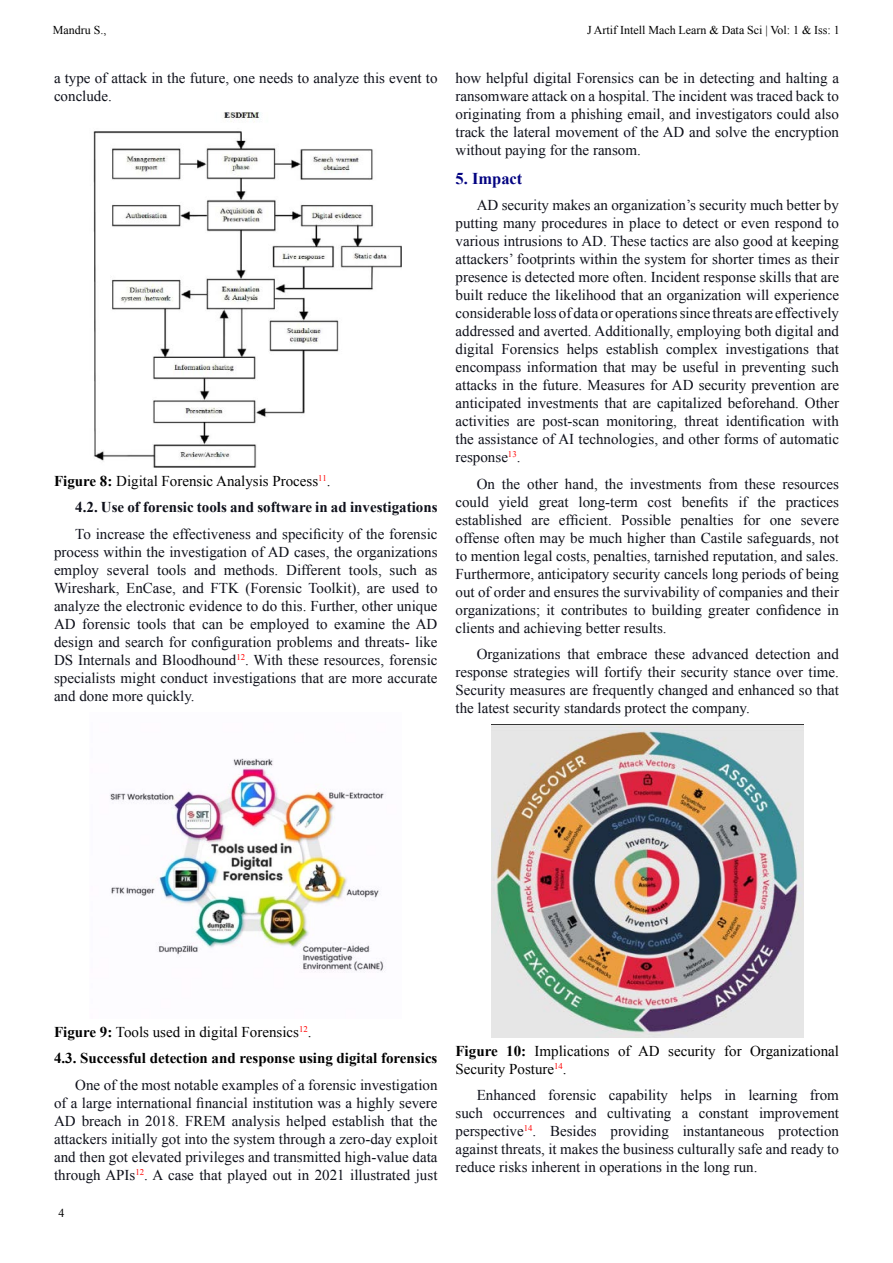
<style>
.page{position:relative;width:893px;height:1263px;background:#fff}
.page>*{position:absolute;margin:0;border:0;box-sizing:border-box;transform-origin:0 0}
.t1{font:700 16.5px "Times New Roman";color:#030381}
.t2{font:15px/18px "Times New Roman";color:#0e101a}
.t3{font:700 15px/26.5px "Times New Roman";color:#000}
.t4{font:700 15px/26.5px "Times New Roman";color:#0e101a}
.t5{font:15px "Times New Roman";color:#000}
.t6{font:12px "Times New Roman";color:#000}
.t7{font:8.7px "Times New Roman";color:#f00}
.s1{font-size:15px;color:#000}
.s2{color:#000}
.s3{font-weight:400;color:#000}
.s4{font-size:15px;color:#0e101a}
.s5{font-weight:400}
</style>
<div class="page">
<img style="left:93px;top:113px;width:309px;height:354px">
<img style="left:110px;top:758px;width:275px;height:215px">
<img style="left:491px;top:725px;width:312px;height:312px">
<p class="t6" style="left:53px;top:22px;width:55px">Mandru S.,</p>
<p class="t2" style="left:54px;top:69px;width:385px">a type of attack in the future, one needs to analyze this event to conclude.</p>
<p class="t7" style="left:318px;top:472px;width:14px">11<span class="s1">.</span></p>
<p class="t4" style="left:75px;top:467px;width:364px;text-indent:-21px"><span class="s2">Figure 8:</span> <span class="s3">Digital Forensic Analysis Process<br></span>4.2. Use of forensic tools and software in ad investigations</p>
<p class="t2" style="left:54px;top:524px;width:385px;text-align:right">To increase the effectiveness and specificity of the forensic process within the investigation of AD cases, the organizations as</p>
<p class="t2" style="left:54px;top:560px;width:46px">employ</p>
<p class="t2" style="left:54px;top:578px;width:385px">Wireshark, EnCase, and FTK (Forensic Toolkit ,) are used to</p>
<p class="t2" style="left:54px;top:596px;width:385px">analyze the electronic evidence to do this. Further, other unique</p>
<p class="t2" style="left:54px;top:614px;width:385px">AD forensic tools that can be employed to examine the AD</p>
<p class="t2" style="left:54px;top:632px;width:385px">design and search for configuration problems and threats- like</p>
<p class="t2" style="left:254px;top:650px;width:185px">With these resources, forensic</p>
<p class="t2" style="left:107px;top:560px;width:44px">several</p>
<p class="t2" style="left:157px;top:560px;width:31px">tools</p>
<p class="t2" style="left:194px;top:560px;width:23px">and</p>
<p class="t2" style="left:224px;top:560px;width:56px">methods.</p>
<p class="t2" style="left:286px;top:560px;width:56px">Different</p>
<p class="t2" style="left:349px;top:560px;width:34px">tools,</p>
<p class="t2" style="left:390px;top:560px;width:29px">such</p>
<p class="t7" style="left:236px;top:651px;width:14px">12<span class="s4">.</span></p>
<p class="t2" style="left:54px;top:650px;width:385px">DS Internals and Bloodhound<br>specialists might conduct investigations that are more accurate and done more quickly.</p>
<p class="t6" style="left:587px;top:22px;width:254px">J Artif Intell Mach Learn &amp; Data Sci | Vol 1: &amp; Iss 1:</p>
<p class="t2" style="left:455px;top:69px;width:385px;text-align:justify">how helpful digital Forensics can be in detecting and halting a ransomware attack on a hospital. The incident was traced back to originating from a phishing email, and investigators could also track the lateral movement of the AD and solve the encryption without paying for the ransom.</p>
<p class="t1" style="left:455px;top:167px;width:68px">5. Impact</p>
<p class="t2" style="left:455px;top:196px;width:385px;text-align:right">AD security makes an organization s’ security much better by putting many procedures in place to detect or even respond to various intrusions to AD. These tactics are also good at keeping attackers’ footprints within the system for shorter times as their presence is detected more often. Incident response skills that are built reduce the likelihood that an organization will experience considerablelossofdataoroperationssincethreatsareeffectively addressed and averted. Additionally, employing both digital and that</p>
<p class="t2" style="left:455px;top:340px;width:40px">digital</p>
<p class="t2" style="left:455px;top:358px;width:385px">encompass information that may be useful in preventing such</p>
<p class="t2" style="left:455px;top:376px;width:385px">attacks in the future. Measures for AD security prevention are</p>
<p class="t2" style="left:455px;top:394px;width:385px">anticipated investments that are capitalized beforehand. Other</p>
<p class="t2" style="left:812px;top:412px;width:28px">with</p>
<p class="t2" style="left:501px;top:340px;width:59px">Forensics</p>
<p class="t2" style="left:567px;top:340px;width:33px">helps</p>
<p class="t2" style="left:606px;top:340px;width:54px">establish</p>
<p class="t2" style="left:666px;top:340px;width:53px">complex</p>
<p class="t2" style="left:725px;top:340px;width:85px">investigations</p>
<p class="t2" style="left:455px;top:412px;width:385px">activities<br>the assistance of AI technologies, and other forms of automatic</p>
<p class="t7" style="left:508px;top:448px;width:14px">13<span class="s4">.</span></p>
<p class="t2" style="left:607px;top:412px;width:72px">monitoring,</p>
<p class="t2" style="left:684px;top:412px;width:36px">threat</p>
<p class="t2" style="left:726px;top:412px;width:81px">identification</p>
<p class="t2" style="left:543px;top:412px;width:58px">post-scan</p>
<p class="t2" style="left:517px;top:412px;width:20px">are</p>
<p class="t2" style="left:455px;top:448px;width:54px">response</p>
<p class="t2" style="left:502px;top:474px;width:20px">the</p>
<p class="t2" style="left:527px;top:474px;width:32px">other</p>
<p class="t2" style="left:565px;top:474px;width:34px">hand,</p>
<p class="t2" style="left:605px;top:474px;width:20px">the</p>
<p class="t2" style="left:630px;top:474px;width:73px">investments</p>
<p class="t2" style="left:477px;top:474px;width:20px">On</p>
<p class="t2" style="left:745px;top:474px;width:32px">these</p>
<p class="t2" style="left:708px;top:474px;width:31px">from</p>
<p class="t2" style="left:782px;top:474px;width:58px">resources</p>
<p class="t2" style="left:455px;top:492px;width:35px">could</p>
<p class="t2" style="left:499px;top:492px;width:31px">yield</p>
<p class="t2" style="left:539px;top:492px;width:31px">great</p>
<p class="t2" style="left:579px;top:492px;width:61px">long-term</p>
<p class="t2" style="left:648px;top:492px;width:26px">cost</p>
<p class="t2" style="left:682px;top:492px;width:48px">benefits</p>
<p class="t2" style="left:738px;top:492px;width:11px">if</p>
<p class="t2" style="left:757px;top:492px;width:20px">the</p>
<p class="t2" style="left:786px;top:492px;width:55px">practices</p>
<p class="t2" style="left:455px;top:510px;width:385px">established<br>offense often may be much higher than Castile safeguards, not to mention legal costs, penalties, tarnished reputation, and sales.<br>Furthermore, anticipatory security cancels long periods of being out of order and ensures the survivability of companies and their organizations; it contributes to building greater confidence in clients and achieving better results.</p>
<p class="t2" style="left:817px;top:645px;width:23px">and</p>
<p class="t2" style="left:559px;top:510px;width:54px">efficient.</p>
<p class="t2" style="left:621px;top:510px;width:52px">Possible</p>
<p class="t2" style="left:680px;top:510px;width:55px">penalties</p>
<p class="t2" style="left:743px;top:510px;width:19px">for</p>
<p class="t2" style="left:531px;top:510px;width:20px">are</p>
<p class="t2" style="left:770px;top:510px;width:23px">one</p>
<p class="t2" style="left:801px;top:510px;width:40px">severe</p>
<p class="t2" style="left:455px;top:645px;width:385px;text-indent:21px">Organizations<br>response strategies will fortify their security stance over time.<br>Security measures are frequently changed and enhanced so that the latest security standards protect the company.</p>
<p class="t2" style="left:567px;top:645px;width:24px">that</p>
<p class="t2" style="left:597px;top:645px;width:52px">embrace</p>
<p class="t2" style="left:654px;top:645px;width:32px">these</p>
<p class="t2" style="left:692px;top:645px;width:58px">advanced</p>
<p class="t2" style="left:755px;top:645px;width:56px">detection</p>
<p class="t7" style="left:299px;top:1023px;width:14px">12<span class="s1">.</span></p>
<p class="t3" style="left:54px;top:1018px;width:385px">Figure 9: <span class="s5">Tools used in digital Forensics<br></span>4.3. Successful detection and response using digital forensics</p>
<p class="t2" style="left:54px;top:1076px;width:385px;text-align:right">One of the most notable examples of a forensic investigation<br>of a large international financial institution was a highly severe AD breach in 2018. FREM analysis helped establish that the attackers initially got into the system through a zero-day exploit and then got elevated privileges and transmitted high-value data A case that played out in 2021 illustrated just</p>
<p class="t7" style="left:135px;top:1166px;width:14px">12<span class="s4">.</span></p>
<p class="t2" style="left:54px;top:1166px;width:83px">through APIs</p>
<p class="t6" style="left:59px;top:1205px;width:7px">4</p>
<p class="t3" style="left:455px;top:1037px;width:44px">Figure</p>
<p class="t3" style="left:506px;top:1037px;width:21px">10:</p>
<p class="t5" style="left:535px;top:1040px;width:77px">Implications</p>
<p class="t5" style="left:618px;top:1040px;width:14px">of</p>
<p class="t5" style="left:638px;top:1040px;width:23px">AD</p>
<p class="t5" style="left:668px;top:1040px;width:49px">security</p>
<p class="t5" style="left:724px;top:1040px;width:19px">for</p>
<p class="t5" style="left:750px;top:1040px;width:90px">Organizational</p>
<p class="t7" style="left:554px;top:1060px;width:14px">14<span class="s1">.</span></p>
<p class="t5" style="left:455px;top:1058px;width:100px">Security Posture</p>
<p class="t2" style="left:477px;top:1086px;width:61px">Enhanced</p>
<p class="t2" style="left:548px;top:1086px;width:50px">forensic</p>
<p class="t2" style="left:609px;top:1086px;width:61px">capability</p>
<p class="t2" style="left:680px;top:1086px;width:33px">helps</p>
<p class="t2" style="left:724px;top:1086px;width:13px">in</p>
<p class="t2" style="left:748px;top:1086px;width:51px">learning</p>
<p class="t2" style="left:810px;top:1086px;width:31px">from</p>
<p class="t2" style="left:455px;top:1104px;width:29px">such</p>
<p class="t2" style="left:493px;top:1104px;width:73px">occurrences</p>
<p class="t2" style="left:575px;top:1104px;width:23px">and</p>
<p class="t2" style="left:607px;top:1104px;width:66px">cultivating</p>
<p class="t2" style="left:682px;top:1104px;width:8px">a</p>
<p class="t2" style="left:699px;top:1104px;width:51px">constant</p>
<p class="t2" style="left:759px;top:1104px;width:81px">improvement</p>
<p class="t7" style="left:524px;top:1122px;width:14px">14<span class="s4">.</span></p>
<p class="t2" style="left:550px;top:1122px;width:48px">Besides</p>
<p class="t2" style="left:611px;top:1122px;width:60px">providing</p>
<p class="t2" style="left:683px;top:1122px;width:83px">instantaneous</p>
<p class="t2" style="left:778px;top:1122px;width:62px">protection</p>
<p class="t2" style="left:455px;top:1122px;width:385px">perspective<br>against threats it, makes the business culturally safe and ready to reduce risks inherent in operations in the long run.</p>
</div>
